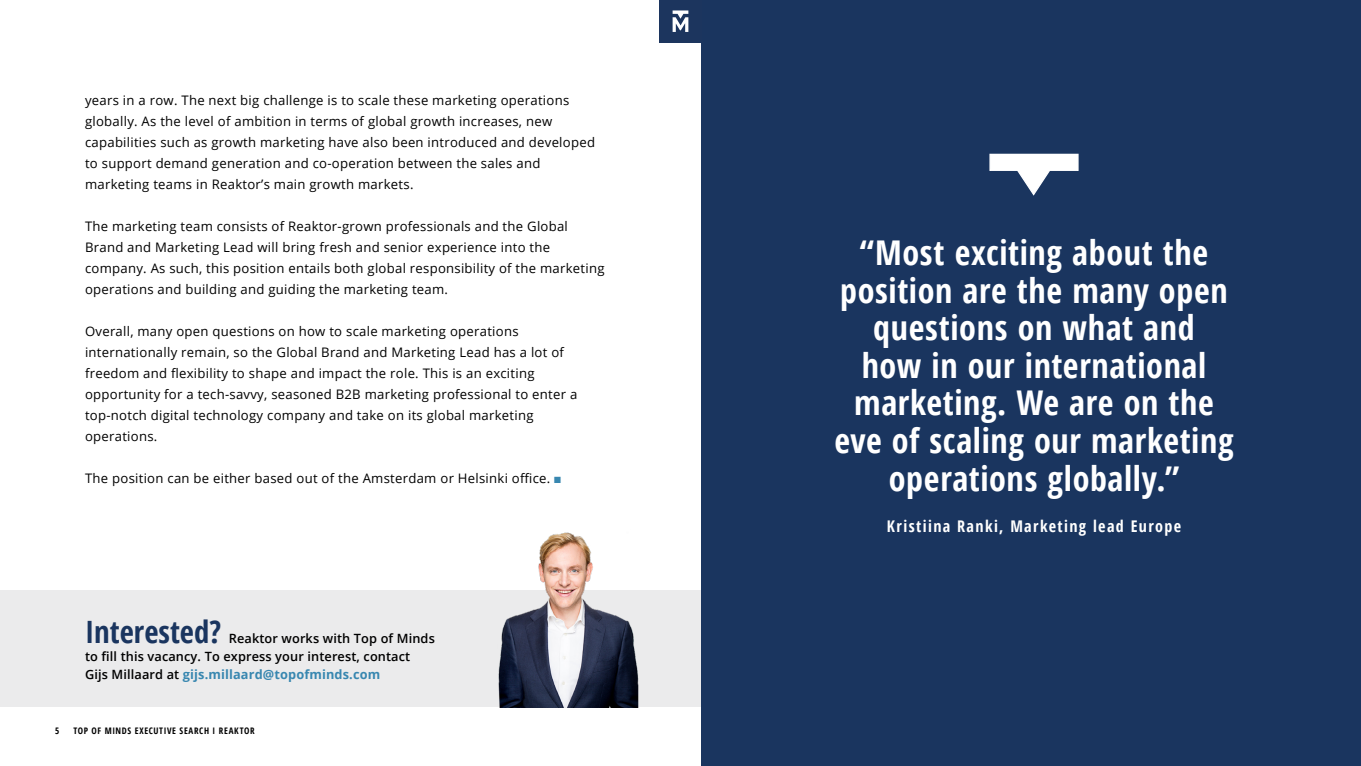
<style>
.page{position:relative;width:1361px;height:766px;background:#fff}
.page>*{position:absolute;margin:0;border:0;box-sizing:border-box;transform-origin:0 0}
.t1{font:700 34.05px/37.5px "Open Sans Condensed";letter-spacing:.02em;color:#fff;text-align:center}
.t2{font:700 30.75px "Open Sans Condensed";color:#1a355f}
.t3{font:700 16.12px "Open Sans Condensed";letter-spacing:.085em;color:#fff}
.t4{font:13.12px/21px "Open Sans";letter-spacing:.02em;color:#000}
.t5{font:600 12.75px/18px "Open Sans";letter-spacing:.01em;color:#000}
.t6{font:700 9px "Open Sans Condensed";letter-spacing:.075em;color:#000}
.s1{color:#3887b0}
.s2{font-weight:700;color:#3887b0}
</style>
<div class="page">
<div style="left:0;top:590px;width:702px;height:116px;background:#ebebec"></div>
<div style="left:702px;top:0;width:659px;height:765px;background:#1a355f"></div>
<svg style="left:989px;top:153px;width:90px;height:43px"></svg>
<img style="left:498px;top:532px;width:140px;height:174px">
<div style="left:659px;top:0;width:43px;height:43px;background:#1c355e"></div>
<svg style="left:672px;top:10px;width:16px;height:22px"></svg>
<p class="t4" style="left:85px;top:89px;width:511px">years in a row. The next big challenge is to scale these marketing operations globally. As the level of ambition in terms of global growth increases, new capabilities such as growth marketing have also been introduced and developed to support demand generation and co-operation between the sales and marketing teams in Reaktor’s main growth markets.</p>
<p class="t4" style="left:85px;top:215px;width:521px">The marketing team consists of Reaktor-grown professionals and the Global Brand and Marketing Lead will bring fresh and senior experience into the company. As such, this position entails both global responsibility of the marketing operations and building and guiding the marketing team.</p>
<p class="t4" style="left:85px;top:320px;width:494px">Overall, many open questions on how to scale marketing operations internationally remain, so the Global Brand and Marketing Lead has a lot of freedom and flexibility to shape and impact the role. This is an exciting opportunity for a tech-savvy, seasoned B2B marketing professional to enter a top-notch digital technology company and take on its global marketing operations.</p>
<p class="t4" style="left:85px;top:467px;width:477px">The position can be either based out of the Amsterdam or Helsinki office. <span class="s1">■</span></p>
<h2 class="t2" style="left:85px;top:609px;width:138px">Interested?</h2>
<p class="t5" style="left:85px;top:628px;width:351px;text-indent:144px">Reaktor works with Top of Minds to fill this vacancy. To express your interest, contact<br>Gijs Millaard at <span class="s2">gijs.millaard@topofminds.com</span></p>
<p class="t6" style="left:55px;top:724px;width:6px">5</p>
<p class="t6" style="left:73px;top:724px;width:183px">TOP OF MINDS EXECUTIVE SEARCH I REAKTOR</p>
<h1 class="t1" style="left:834px;top:233px;width:401px">“Most exciting about the position are the many open questions on what and<br>how in our international marketing. We are on the eve of scaling our marketing operations globally.”</h1>
<p class="t3" style="left:887px;top:514px;width:296px">Kristiina Ranki, Marketing lead Europe</p>
</div>
